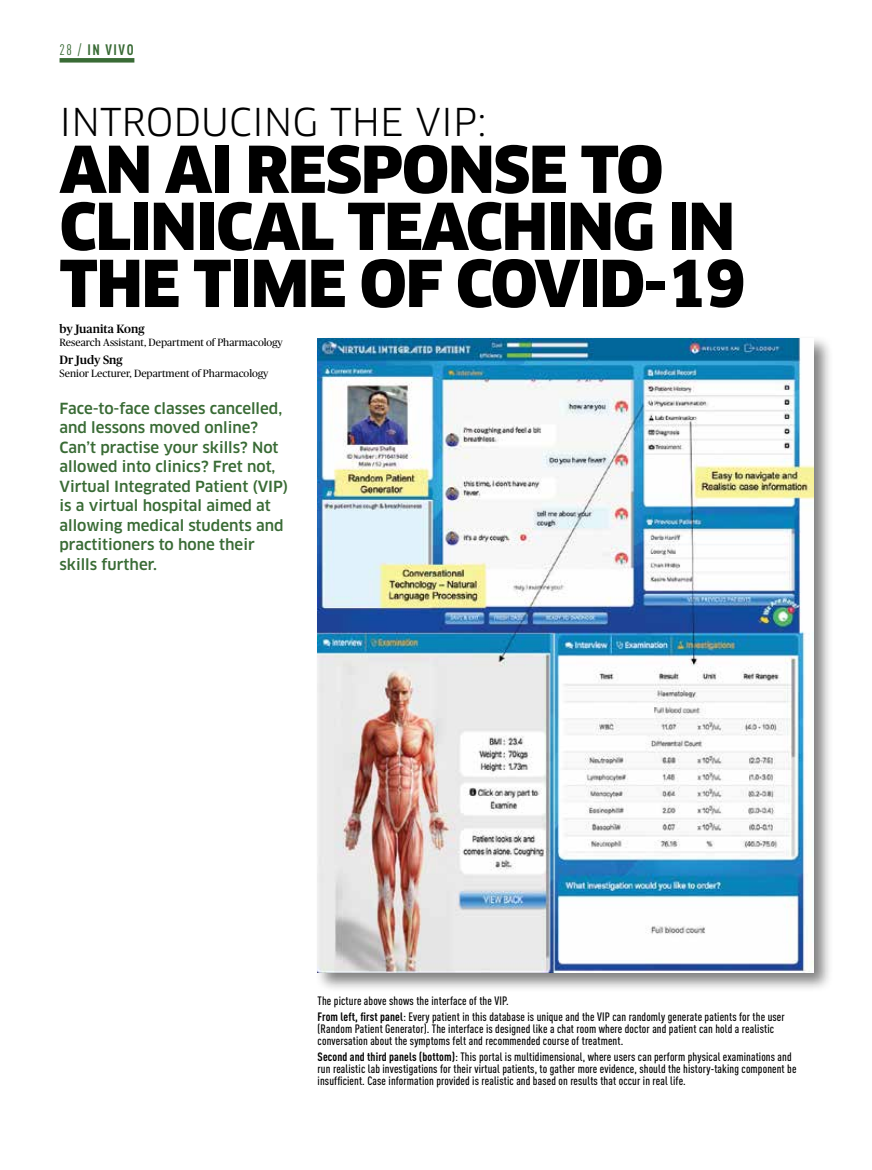
<style>
.page{position:relative;width:872px;height:1170px;background:#fff}
.page>*{position:absolute;margin:0;border:0;box-sizing:border-box;transform-origin:0 0}
.t1{font:900 63px/57px "Clan";letter-spacing:-.02em;color:#000}
.t2{font:37.5px "Clan LF";color:#000}
.t3{font:500 15px/19.5px "Clan";color:#396b35}
.t4{font:700 condensed 15px "DINOT";letter-spacing:.1em;color:#396b35}
.t5{font:500 condensed 12px/12px "DINOT";letter-spacing:.01em;color:#000}
.t6{font:500 12px "Publico";color:#000}
.t7{font:10.5px "Publico";color:#000}
.s1{font-weight:400}
.s2{font-weight:700}
</style>
<div class="page">
<div style="left:60px;top:58px;width:74px;height:5px;background:#396b35"></div>
<div style="left:314px;top:335px;width:519px;height:657px;background:#000;opacity:.5"></div>
<img style="left:317px;top:338px;width:496px;height:634px">
<p class="t4" style="left:60px;top:39px;width:76px"><span class="s1">28 /</span> IN VIVO</p>
<h2 class="t2" style="left:60px;top:101px;width:428px">INTRODUCING THE VIP:</h2>
<h1 class="t1" style="left:60px;top:141px;width:687px">AN AI RESPONSE TO<br>CLINICAL TEACHING IN<br>THE TIME OF COVID-19</h1>
<p class="t6" style="left:60px;top:322px;width:86px">by Juanita Kong</p>
<p class="t7" style="left:60px;top:336px;width:225px">Research Assistant, Department of Pharmacology</p>
<p class="t6" style="left:60px;top:353px;width:65px">Dr Judy Sng</p>
<p class="t7" style="left:60px;top:367px;width:210px">Senior Lecturer, Department of Pharmacology</p>
<p class="t3" style="left:60px;top:398px;width:230px">Face-to-face classes cancelled, and lessons moved online?<br>Can’t practise your skills? Not allowed into clinics? Fret not,<br>Virtual Integrated Patient (VIP) is a virtual hospital aimed at allowing medical students and practitioners to hone their skills further.</p>
<p class="t5" style="left:317px;top:991px;width:469px;line-height:16.2px">The picture above shows the interface of the VIP.<br><span class="s2">From left, first panel</span>: Every patient in this database is unique and the VIP can randomly generate patients for the user</p>
<p class="t5" style="left:317px;top:1022px;width:458px">(Random Patient Generator). The interface is designed like a chat room where doctor and patient can hold a realistic conversation about the symptoms felt and recommended course of treatment.</p>
<p class="t5" style="left:317px;top:1050px;width:480px"><span class="s2">Second and third panels (bottom)</span>: This portal is multidimensional, where users can perform physical examinations and run realistic lab investigations for their virtual patients, to gather more evidence, should the history-taking component be insufficient. Case information provided is realistic and based on results that occur in real life.</p>
</div>
